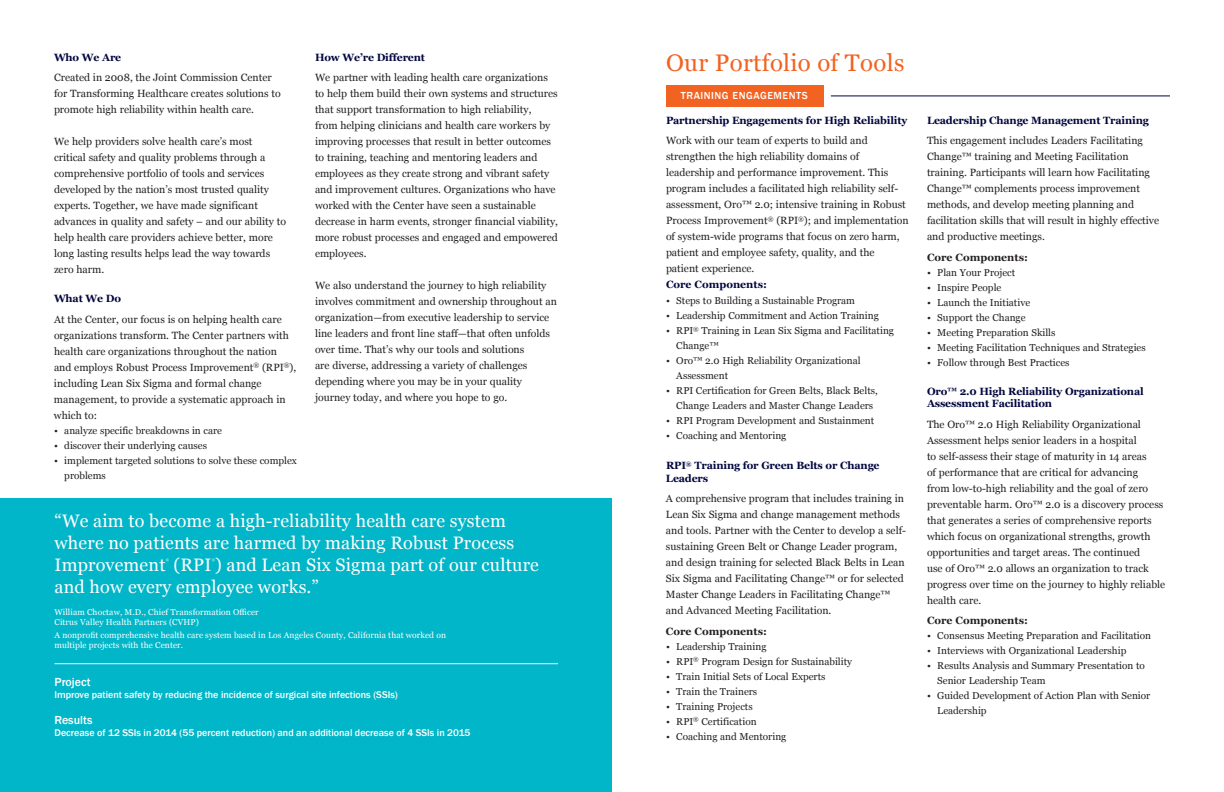
<style>
.page{position:relative;width:1224px;height:792px;background:#fff}
.page>*{position:absolute;margin:0;border:0;box-sizing:border-box;transform-origin:0 0}
.t1{font:24px "Georgia";letter-spacing:.015em;color:#f26221}
.t2{font:18px/22px "Georgia";letter-spacing:.01em;color:#fff}
.t3{font:500 12px "Franklin Gothic";color:#fff}
.text{font:10.5px/16px "Georgia";color:#231f20}
._10pt_subhead{font:700 10.5px/12.6px "Georgia";letter-spacing:-.015em;color:#02063d}
.text-2{font:700 10.5px "Georgia";color:#231f20}
._10_5_pt_subhead{font:500 10.5px "Franklin Gothic";letter-spacing:.05em;color:#fff}
.text-3{font:700 10.5px "Georgia";color:#02063d}
.bullets{font:10px/15px "Georgia";color:#231f20}
.t4{font:500 10px "Franklin Gothic";color:#fff}
.t5{font:8.5px/10.2px "Georgia";letter-spacing:.01em;color:#fff}
.t6{font:3.5px "Georgia";color:#fff}
</style>
<div class="page">
<div style="left:0;top:498px;width:612px;height:294px;background:#00b6c8"></div>
<div style="left:666px;top:85px;width:158px;height:22px;background:#f26221"></div>
<hr style="left:54px;top:663px;width:504px;height:1px;background:#fff">
<hr style="left:831px;top:96px;width:339px;height:1px;background:#02063d">
<p class="_10pt_subhead" style="left:54px;top:50px;width:69px">Who We Are</p>
<p class="text" style="left:54px;top:69px;width:228px">Created in 2008, the Joint Commission Center for Transforming Healthcare creates solutions to promote high reliability within health care.</p>
<p class="text" style="left:54px;top:133px;width:234px">We help providers solve health care’s most critical safety and quality problems through a comprehensive portfolio of tools and services developed by the nation’s most trusted quality experts. Together, we have made significant advances in quality and safety – and our ability to help health care providers achieve better, more long lasting results helps lead the way towards zero harm.</p>
<p class="_10pt_subhead" style="left:54px;top:292px;width:69px">What We Do</p>
<p class="text" style="left:54px;top:310px;width:244px">At the Center, our focus is on helping health care organizations transform. The Center partners with health care organizations throughout the nation and employs Robust Process Improvement<sup>®</sup> (RPI<sup>®</sup>), including Lean Six Sigma and formal change management, to provide a systematic approach in which to:</p>
<p class="bullets" style="left:54px;top:422px;width:170px">• analyze specific breakdowns in care</p>
<p class="bullets" style="left:54px;top:437px;width:155px">• discover their underlying causes</p>
<p class="bullets" style="left:64px;top:452px;width:234px;text-indent:-10px">• implement targeted solutions to solve these complex problems</p>
<p class="_10pt_subhead" style="left:315px;top:50px;width:112px">How We’re Different</p>
<p class="text" style="left:315px;top:69px;width:245px">We partner with leading health care organizations to help them build their own systems and structures that support transformation to high reliability,<br>from helping clinicians and health care workers by improving processes that result in better outcomes to training, teaching and mentoring leaders and employees as they create strong and vibrant safety and improvement cultures. Organizations who have worked with the Center have seen a sustainable decrease in harm events, stronger financial viability, more robust processes and engaged and empowered employees.</p>
<p class="text" style="left:315px;top:277px;width:243px">We also understand the journey to high reliability involves commitment and ownership throughout an organization—from executive leadership to service line leaders and front line staff—that often unfolds over time. That’s why our tools and solutions<br>are diverse, addressing a variety of challenges depending where you may be in your quality journey today, and where you hope to go.</p>
<p class="t2" style="left:54px;top:509px;width:486px">“We aim to become a high-reliability health care system where no patients are harmed by making Robust Process<br>Improvement (RPI ) and Lean Six Sigma part of our culture</p>
<p class="t6" style="left:166px;top:557px;width:5px">®</p>
<p class="t6" style="left:212px;top:557px;width:5px">®</p>
<p class="t2" style="left:54px;top:575px;width:266px">and how every employee works.”</p>
<p class="t5" style="left:54px;top:606px;width:206px">William Choctaw, M.D., Chief Transformation Officer</p>
<p class="t5" style="left:54px;top:617px;width:146px">Citrus Valley Health Partners (CVHP)</p>
<p class="t5" style="left:54px;top:629px;width:393px">A nonprofit comprehensive health care system based in Los Angeles County, California that worked on multiple projects with the Center.</p>
<p class="t3" style="left:54px;top:675px;width:38px">Project</p>
<p class="t4" style="left:54px;top:689px;width:345px">Improve patient safety by reducing the incidence of surgical site infections (SSIs)</p>
<p class="t3" style="left:54px;top:713px;width:40px">Results</p>
<p class="t4" style="left:54px;top:727px;width:417px">Decrease of 12 SSIs in 2014 (55 percent reduction) and an additional decrease of 4 SSIs in 2015</p>
<p class="t1" style="left:666px;top:45px;width:240px">Our Portfolio of Tools</p>
<p class="_10_5_pt_subhead" style="left:681px;top:89px;width:128px">TRAINING ENGAGEMENTS</p>
<p class="_10pt_subhead" style="left:666px;top:113px;width:243px">Partnership Engagements for High Reliability</p>
<p class="text" style="left:666px;top:132px;width:244px">Work with our team of experts to build and strengthen the high reliability domains of leadership and performance improvement. This program includes a facilitated high reliability self&shy;assessment, Oro™ 2.0; intensive training in Robust Process Improvement<sup>®</sup> (RPI<sup>®</sup>); and implementation of system-wide programs that focus on zero harm, patient and employee safety, quality, and the patient experience.</p>
<p class="text-3" style="left:666px;top:277px;width:102px">Core Components:</p>
<p class="bullets" style="left:666px;top:293px;width:191px">• Steps to Building a Sustainable Program</p>
<p class="bullets" style="left:666px;top:308px;width:214px">• Leadership Commitment and Action Training</p>
<p class="bullets" style="left:676px;top:323px;width:219px;text-indent:-10px">• RPI<sup>®</sup> Training in Lean Six Sigma and Facilitating<br>Change™</p>
<p class="bullets" style="left:676px;top:353px;width:186px;text-indent:-10px">• Oro™ 2.0 High Reliability Organizational<br>Assessment</p>
<p class="bullets" style="left:666px;top:383px;width:213px;text-align:center">• RPI Certification for Green Belts, Black Belts,<br>Change Leaders and Master Change Leaders</p>
<p class="bullets" style="left:666px;top:413px;width:210px">• RPI Program Development and Sustainment</p>
<p class="bullets" style="left:666px;top:428px;width:122px">• Coaching and Mentoring</p>
<p class="_10pt_subhead" style="left:666px;top:459px;width:215px">RPI<sup>®</sup> Training for Green Belts or Change<br>Leaders</p>
<p class="text" style="left:666px;top:490px;width:242px">A comprehensive program that includes training in Lean Six Sigma and change management methods and tools. Partner with the Center to develop a self&shy;sustaining Green Belt or Change Leader program, and design training for selected Black Belts in Lean Six Sigma and Facilitating Change™ or for selected Master Change Leaders in Facilitating Change™ and Advanced Meeting Facilitation.</p>
<p class="text-2" style="left:666px;top:623px;width:102px">Core Components:</p>
<p class="bullets" style="left:666px;top:638px;width:102px">• Leadership Training</p>
<p class="bullets" style="left:666px;top:653px;width:188px">• RPI<sup>®</sup> Program Design for Sustainability</p>
<p class="bullets" style="left:666px;top:668px;width:161px">• Train Initial Sets of Local Experts</p>
<p class="bullets" style="left:666px;top:683px;width:93px">• Train the Trainers</p>
<p class="bullets" style="left:666px;top:698px;width:88px">• Training Projects</p>
<p class="bullets" style="left:666px;top:713px;width:92px">• RPI<sup>®</sup> Certification</p>
<p class="bullets" style="left:666px;top:728px;width:122px">• Coaching and Mentoring</p>
<p class="_10pt_subhead" style="left:927px;top:113px;width:223px">Leadership Change Management Training</p>
<p class="text" style="left:927px;top:132px;width:234px">This engagement includes Leaders Facilitating Change™ training and Meeting Facilitation training. Participants will learn how Facilitating Change™ complements process improvement methods, and develop meeting planning and facilitation skills that will result in highly effective and productive meetings.</p>
<p class="text-2" style="left:927px;top:249px;width:102px">Core Components:</p>
<p class="bullets" style="left:927px;top:265px;width:90px">• Plan Your Project</p>
<p class="bullets" style="left:927px;top:280px;width:76px">• Inspire People</p>
<p class="bullets" style="left:927px;top:295px;width:105px">• Launch the Initiative</p>
<p class="bullets" style="left:927px;top:310px;width:100px">• Support the Change</p>
<p class="bullets" style="left:927px;top:325px;width:130px">• Meeting Preparation Skills</p>
<p class="bullets" style="left:927px;top:340px;width:220px">• Meeting Facilitation Techniques and Strategies</p>
<p class="bullets" style="left:927px;top:355px;width:144px">• Follow through Best Practices</p>
<p class="_10pt_subhead" style="left:927px;top:384px;width:218px">Oro™ 2.0 High Reliability Organizational<br>Assessment Facilitation</p>
<p class="text" style="left:927px;top:416px;width:240px">The Oro™ 2.0 High Reliability Organizational Assessment helps senior leaders in a hospital<br>to self-assess their stage of maturity in 14 areas<br>of performance that are critical for advancing<br>from low-to-high reliability and the goal of zero preventable harm. Oro™ 2.0 is a discovery process that generates a series of comprehensive reports which focus on organizational strengths, growth opportunities and target areas. The continued<br>use of Oro™ 2.0 allows an organization to track progress over time on the journey to highly reliable health care.</p>
<p class="text-2" style="left:927px;top:613px;width:102px">Core Components:</p>
<p class="bullets" style="left:927px;top:628px;width:226px">• Consensus Meeting Preparation and Facilitation</p>
<p class="bullets" style="left:927px;top:643px;width:201px">• Interviews with Organizational Leadership</p>
<p class="bullets" style="left:937px;top:658px;width:209px;text-indent:-10px">• Results Analysis and Summary Presentation to<br>Senior Leadership Team</p>
<p class="bullets" style="left:937px;top:688px;width:215px;text-indent:-10px">• Guided Development of Action Plan with Senior<br>Leadership</p>
</div>
